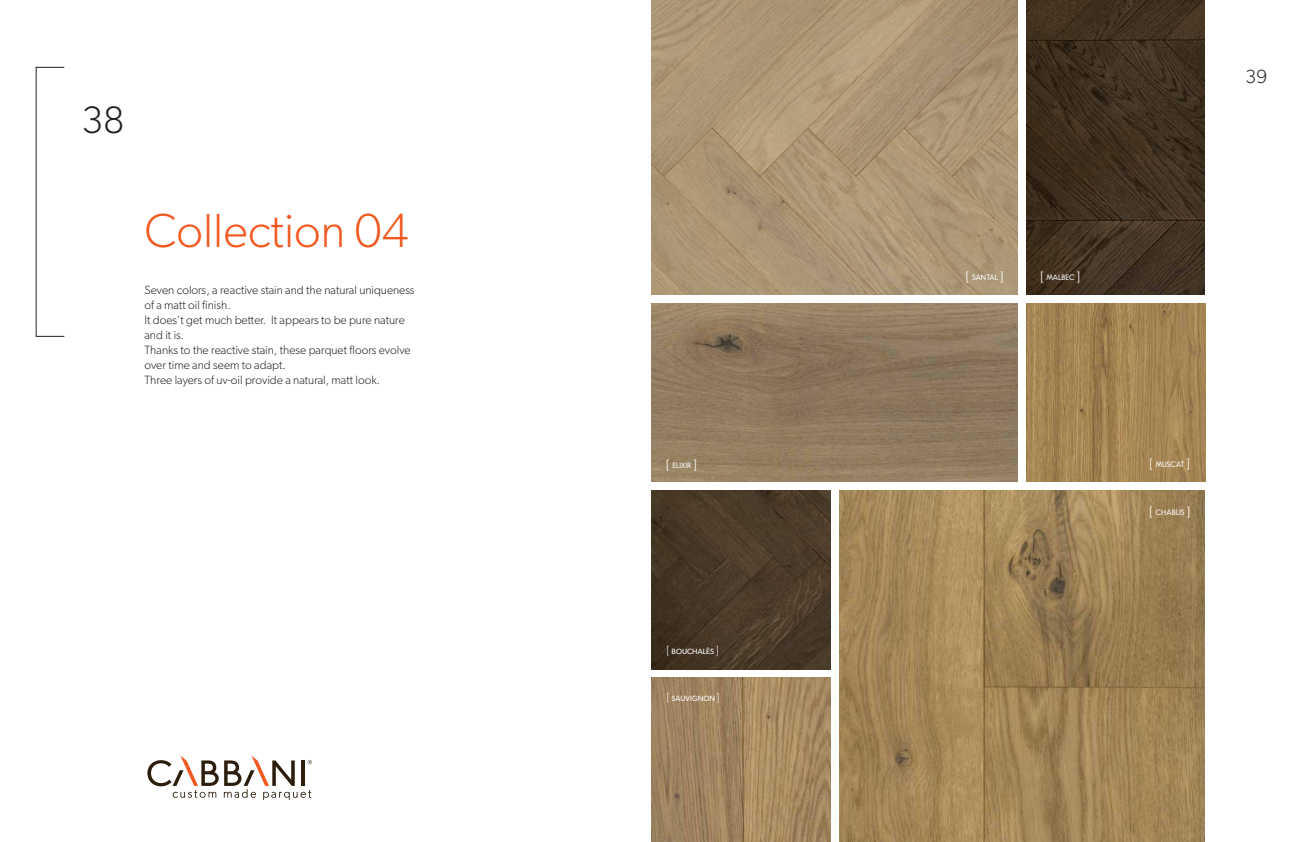
<style>
.page{position:relative;width:1304px;height:842px;background:#fff}
.page>*{position:absolute;margin:0;border:0;box-sizing:border-box;transform-origin:0 0}
.t1{font:300 47.9px "Gibson";color:#f15921}
.t2{font:300 38.3px "Gibson";color:#231f20}
.t3{font:300 19.2px "Gibson";color:#231f20}
.t4{font:300 12px/15px "Gibson";color:#231f20}
.t5{font:7.7px "JT Energy";color:#fff}
.t6{font:7.7px "Gibson";color:#fff}
.s1{font-weight:300;font-size:10.7px}
</style>
<div class="page">
<img style="left:1026px;top:0;width:179px;height:295px">
<img style="left:652px;top:0;width:366px;height:295px">
<img style="left:652px;top:303px;width:366px;height:179px">
<img style="left:1026px;top:303px;width:179px;height:179px">
<img style="left:839px;top:490px;width:366px;height:352px">
<img style="left:652px;top:490px;width:179px;height:179px">
<img style="left:652px;top:677px;width:179px;height:165px">
<svg style="left:147px;top:755px;width:165px;height:45px"></svg>
<h2 class="t2" style="left:82px;top:96px;width:44px">38</h2>
<h1 class="t1" style="left:144px;top:201px;width:266px">Collection 04</h1>
<p class="t4" style="left:144px;top:282px;width:272px">Seven colors, a reactive stain and the natural uniqueness of a matt oil finish.<br>It does't get much better. It appears to be pure nature and it is.<br>Thanks to the reactive stain, these parquet floors evolve over time and seem to adapt.<br>Three layers of uv-oil provide a natural, matt look.</p>
<h3 class="t3" style="left:1246px;top:65px;width:23px">39</h3>
<p class="t5" style="left:966px;top:271px;width:39px"><span class="s1">[</span> SANTAL <span class="s1">]</span></p>
<p class="t5" style="left:1040px;top:271px;width:41px"><span class="s1">[</span> MALBEC <span class="s1">]</span></p>
<p class="t5" style="left:666px;top:459px;width:32px"><span class="s1">[</span> ELIXIR <span class="s1">]</span></p>
<p class="t5" style="left:1149px;top:458px;width:42px"><span class="s1">[</span> MUSCAT <span class="s1">]</span></p>
<p class="t6" style="left:667px;top:647px;width:53px"><span class="s1">[</span> BOUCHALÈS <span class="s1">]</span></p>
<p class="t6" style="left:667px;top:694px;width:54px"><span class="s1">[</span> SAUVIGNON <span class="s1">]</span></p>
<p class="t5" style="left:1150px;top:506px;width:42px"><span class="s1">[</span> CHABLIS <span class="s1">]</span></p>
</div>
